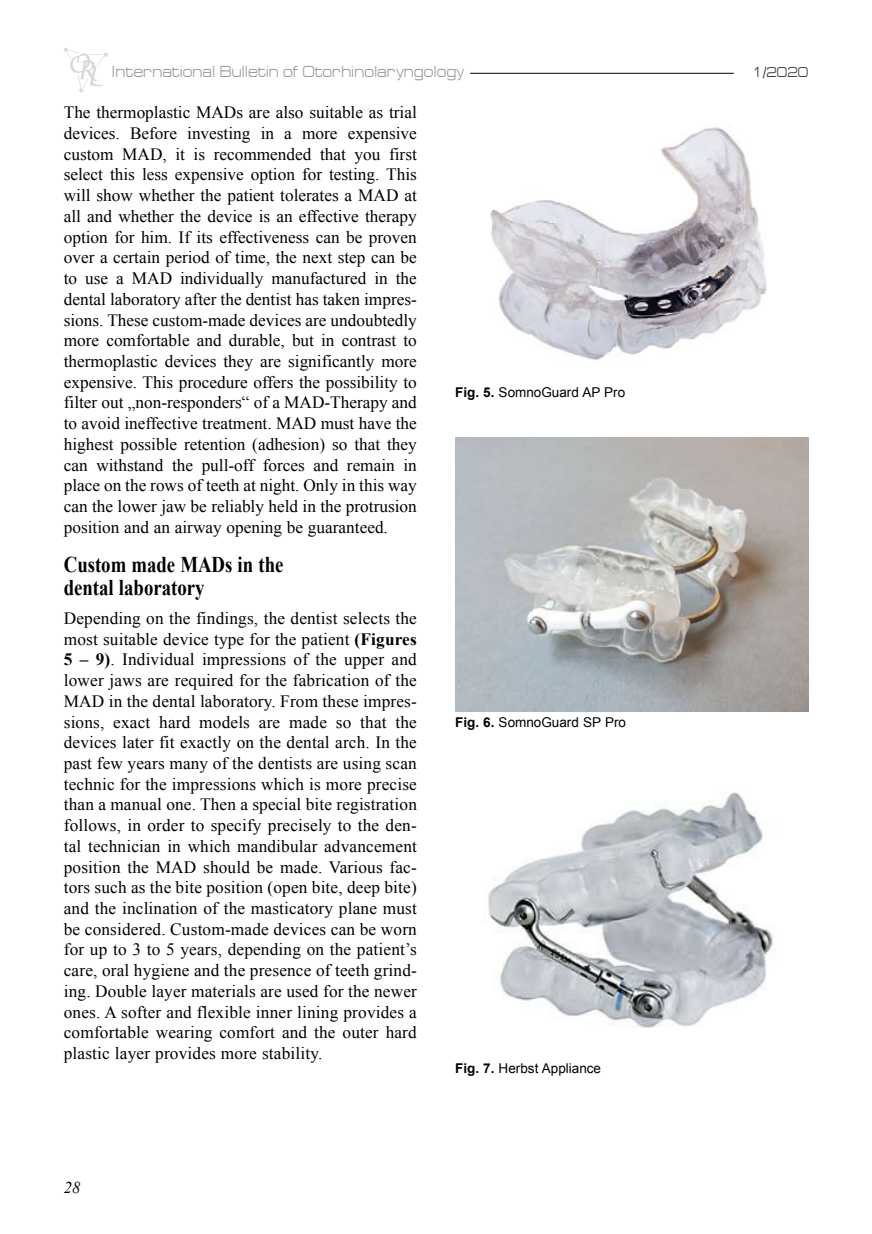
<style>
.page{position:relative;width:872px;height:1234px;background:#fff}
.page>*{position:absolute;margin:0;border:0;box-sizing:border-box;transform-origin:0 0}
.t1{font:700 22.5px/22.5px "Times New Roman";color:#000;scale:.83 1}
.t2{font:17.25px/20.7px "Times New Roman";letter-spacing:.005em;color:#000;text-align:justify}
.t3{font:italic 16.5px "Times New Roman";color:#000}
.t4{font:16.2px "Europe Ext";color:#9c9b9b;scale:.83 1}
.t5{font:14.4px "Europe Ext";color:#363435;scale:.83 1}
.t6{font:13.5px "Arial";color:#000}
.s1{font-weight:700}
</style>
<div class="page">
<hr style="left:470px;top:73px;width:264px;height:1px;background:#000">
<svg style="left:64px;top:48px;width:44px;height:44px"></svg>
<img style="left:490px;top:127px;width:277px;height:233px">
<img style="left:455px;top:437px;width:353px;height:274px">
<img style="left:488px;top:792px;width:288px;height:236px">
<p class="t4" style="left:112px;top:62px;width:426px">International Bulletin of Otorhinolaryngology</p>
<p class="t5" style="left:752px;top:64px;width:69px">1/2020</p>
<p class="t2" style="left:64px;top:102px;width:354px">The thermoplastic MADs are also suitable as trial devices. Before investing in a more expensive custom MAD, it is recommended that you first select this less expensive option for testing. This will show whether the patient tolerates a MAD at all and whether the device is an effective therapy option for him. If its effectiveness can be proven over a certain period of time, the next step can be to use a MAD individually manufactured in the dental laboratory after the dentist has taken impres&shy;sions. These custom-made devices are undoubtedly more comfortable and durable, but in contrast to thermoplastic devices they are significantly more expensive. This procedure offers the possibility to filter out „non-responders“ of a MAD-Therapy and to avoid ineffective treatment. MAD must have the highest possible retention (adhesion) so that they can withstand the pull-off forces and remain in place on the rows of teeth at night. Only in this way can the lower jaw be reliably held in the protrusion position and an airway opening be guaranteed.</p>
<h1 class="t1" style="left:64px;top:552px;width:266px">Custom made MADs in the dental laboratory</h1>
<p class="t2" style="left:64px;top:607px;width:355px">Depending on the findings, the dentist selects the most suitable device type for the patient <span class="s1">(Figures 5 – 9)</span>. Individual impressions of the upper and lower jaws are required for the fabrication of the MAD in the dental laboratory. From these impres&shy;sions, exact hard models are made so that the devices later fit exactly on the dental arch. In the past few years many of the dentists are using scan technic for the impressions which is more precise than a manual one. Then a special bite registration follows, in order to specify precisely to the den&shy;tal technician in which mandibular advancement position the MAD should be made. Various fac&shy;tors such as the bite position (open bite, deep bite) and the inclination of the masticatory plane must be considered. Custom-made devices can be worn for up to 3 to 5 years, depending on the patient’s care, oral hygiene and the presence of teeth grind&shy;ing. Double layer materials are used for the newer ones. A softer and flexible inner lining provides a comfortable wearing comfort and the outer hard plastic layer provides more stability.</p>
<p class="t6" style="left:455px;top:383px;width:172px"><span class="s1">Fig. 5.</span> SomnoGuard AP Pro</p>
<p class="t6" style="left:455px;top:713px;width:172px"><span class="s1">Fig. 6.</span> SomnoGuard SP Pro</p>
<p class="t6" style="left:455px;top:1058px;width:147px"><span class="s1">Fig. 7.</span> Herbst Appliance</p>
<p class="t3" style="left:64px;top:1175px;width:17px">28</p>
</div>
